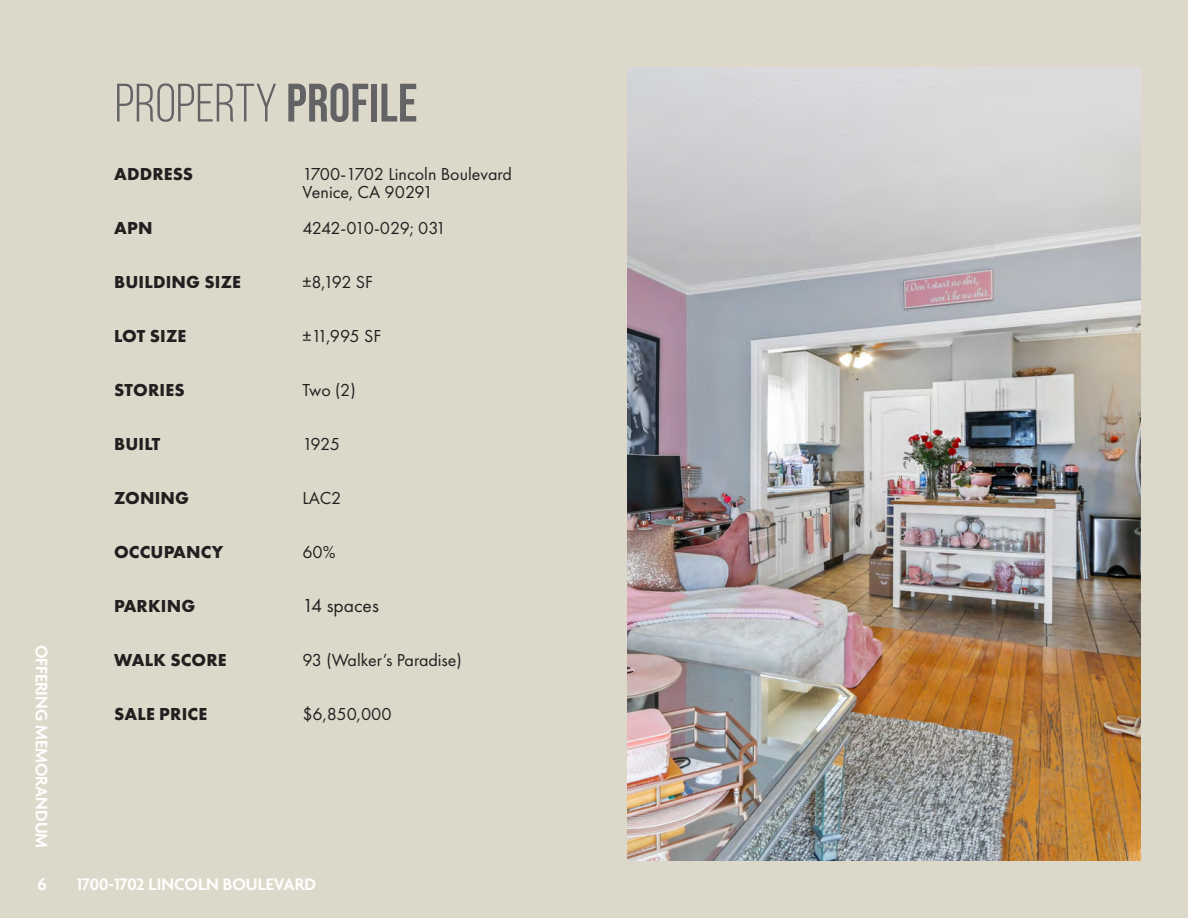
<style>
.page{position:relative;width:1188px;height:918px;background:#ddd9ca}
.page>*{position:absolute;margin:0;border:0;box-sizing:border-box;transform-origin:0 0}
.t1{font:54px "Bebas Neue";color:#636366}
.t2{font:19.5px "Futura PT";color:#231f20}
.t3{font:18px "Futura PT";color:#231f20}
.t4{font:700 18px "Futura PT";letter-spacing:.01em;color:#231f20}
.t5{font:600 18px "Agenda";color:#fff}
.t6{font:18px "Futura PT";letter-spacing:-.05em;color:#231f20}
.s1{font-style:inherit}
</style>
<div class="page">
<img style="left:628px;top:68px;width:512px;height:793px">
<p class="t1" style="left:115px;top:74px;width:304px">PROPERTY <span class="s1">PROFILE</span></p>
<p class="t4" style="left:114px;top:162px;width:81px">ADDRESS</p>
<p class="t3" style="left:302px;top:163px;width:211px">1700-1702 Lincoln Boulevard</p>
<p class="t3" style="left:302px;top:181px;width:132px">Venice, CA 90291</p>
<p class="t4" style="left:114px;top:216px;width:40px">APN</p>
<p class="t6" style="left:302px;top:217px;width:145px">4242-010-029; 031</p>
<p class="t4" style="left:114px;top:270px;width:129px">BUILDING SIZE</p>
<p class="t3" style="left:302px;top:271px;width:72px">±8,192 SF</p>
<p class="t4" style="left:114px;top:324px;width:74px">LOT SIZE</p>
<p class="t3" style="left:302px;top:325px;width:80px">±11,995 SF</p>
<p class="t4" style="left:114px;top:378px;width:72px">STORIES</p>
<p class="t3" style="left:302px;top:379px;width:55px">Two (2)</p>
<p class="t4" style="left:114px;top:432px;width:48px">BUILT</p>
<p class="t3" style="left:302px;top:433px;width:39px">1925</p>
<p class="t4" style="left:114px;top:486px;width:77px">ZONING</p>
<p class="t3" style="left:302px;top:487px;width:41px">LAC2</p>
<p class="t5" style="left:51px;top:645px;width:205px;rotate:90deg">OFFERING MEMORANDUM</p>
<p class="t4" style="left:114px;top:540px;width:111px">OCCUPANCY</p>
<p class="t3" style="left:302px;top:541px;width:35px">60%</p>
<p class="t4" style="left:114px;top:594px;width:83px">PARKING</p>
<p class="t2" style="left:302px;top:594px;width:78px">14 spaces</p>
<p class="t4" style="left:114px;top:648px;width:114px">WALK SCORE</p>
<p class="t3" style="left:302px;top:649px;width:161px">93 (Walker’s Paradise)</p>
<p class="t4" style="left:114px;top:702px;width:95px">SALE PRICE</p>
<p class="t3" style="left:302px;top:703px;width:91px">$6,850,000</p>
<p class="t5" style="left:37px;top:874px;width:11px">6</p>
<p class="t5" style="left:77px;top:874px;width:241px">1700-1702 LINCOLN BOULEVARD</p>
</div>
